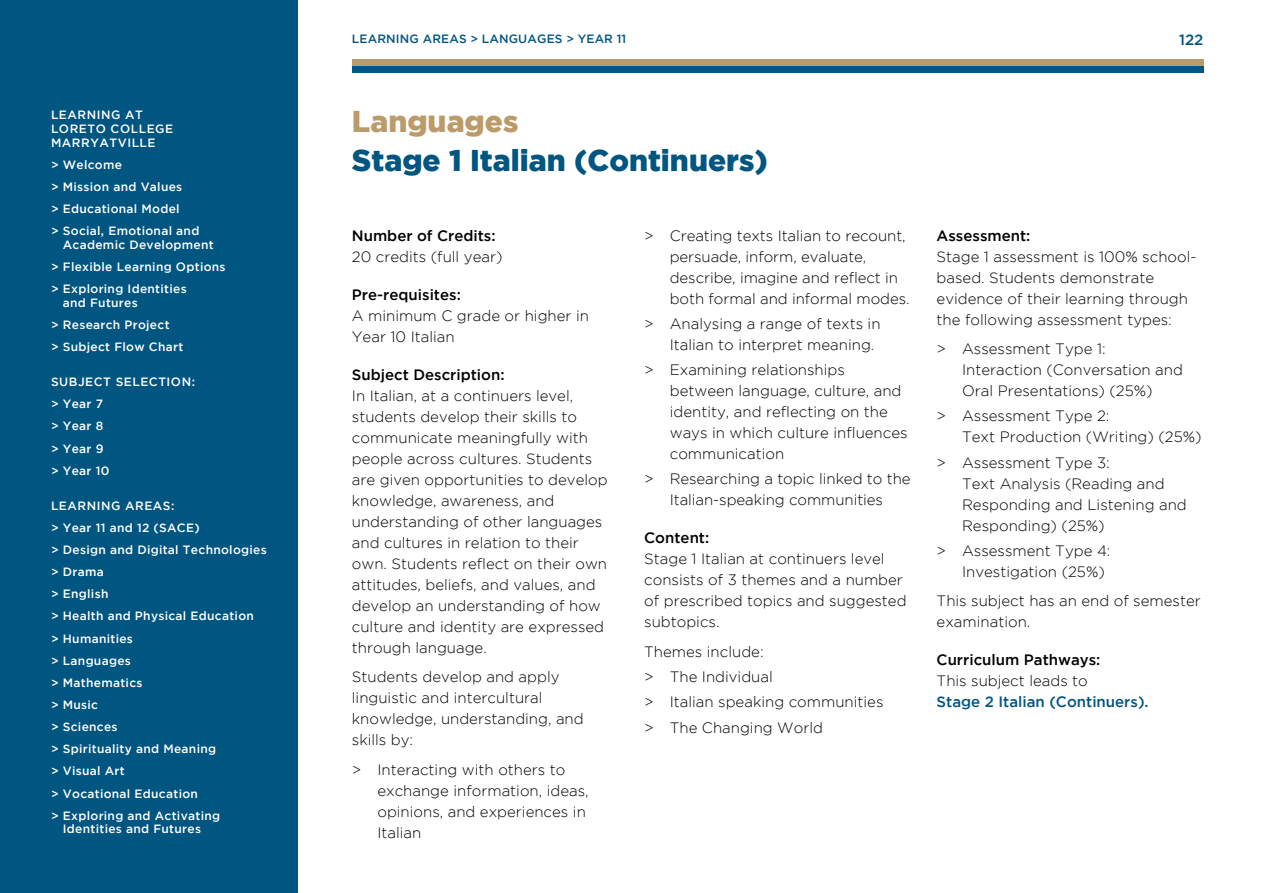
<style>
.page{position:relative;width:1263px;height:893px;background:#fff}
.page>*{position:absolute;margin:0;border:0;box-sizing:border-box;transform-origin:0 0}
.t1{font:900 30px "Gotham";color:#005581}
.t2{font:900 30px "Gotham";color:#bc9b6a}
.t3{font:300 15px/21px "Gotham";color:#000}
.t4{font:500 15px "Gotham";color:#000}
.t5{font:500 15px "Gotham";color:#005581}
.t6{font:500 12px/22.2px "Gotham";letter-spacing:.025em;color:#fff}
.t7{font:500 12px/22.2px "Gotham";letter-spacing:.045em;color:#fff}
.t8{font:500 12px "Gotham";letter-spacing:.015em;color:#005581}
</style>
<div class="page">
<div style="left:0;top:0;width:298px;height:893px;background:#005581"></div>
<div style="left:352px;top:66px;width:851px;height:7px;background:#005581"></div>
<div style="left:352px;top:59px;width:851px;height:7px;background:#bc9b6a"></div>
<p class="t7" style="left:51px;top:108px;width:124px;line-height:13.6px">LEARNING AT<br>LORETO COLLEGE<br>MARRYATVILLE</p>
<p class="t6" style="left:51px;top:153px;width:150px">&gt; Welcome<br>&gt; Mission and Values<br>&gt; Educational Model<br>&gt; Social, Emotional and</p>
<p class="t6" style="left:51px;top:233px;width:176px;text-indent:12px">Academic Development<br>&gt; Flexible Learning Options &gt; Exploring Identities</p>
<p class="t6" style="left:51px;top:291px;width:134px;text-indent:12px">and Futures<br>&gt; Research Project<br>&gt; Subject Flow Chart</p>
<p class="t7" style="left:51px;top:370px;width:146px">SUBJECT SELECTION: &gt; Year 7<br>&gt; Year 8<br>&gt; Year 9<br>&gt; Year 10</p>
<p class="t6" style="left:51px;top:494px;width:217px">LEARNING AREAS:<br>&gt; Year 11 and 12 (SACE)<br>&gt; Design and Digital Technologies &gt; Drama<br>&gt; English<br>&gt; Health and Physical Education<br>&gt; Humanities<br>&gt; Languages<br>&gt; Mathematics<br>&gt; Music<br>&gt; Sciences<br>&gt; Spirituality and Meaning<br>&gt; Visual Art<br>&gt; Vocational Education<br>&gt; Exploring and Activating</p>
<p class="t6" style="left:63px;top:818px;width:140px">Identities and Futures</p>
<p class="t8" style="left:352px;top:32px;width:276px">LEARNING AREAS &gt; LANGUAGES &gt; YEAR 11</p>
<h1 class="t2" style="left:352px;top:104px;width:168px">Languages</h1>
<h1 class="t1" style="left:352px;top:143px;width:417px">Stage 1 Italian (Continuers)</h1>
<p class="t4" style="left:352px;top:227px;width:145px">Number of Credits:</p>
<p class="t3" style="left:352px;top:246px;width:152px">20 credits (full year)</p>
<p class="t4" style="left:352px;top:286px;width:110px">Pre-requisites:</p>
<p class="t3" style="left:352px;top:305px;width:239px">A minimum C grade or higher in<br>Year 10 Italian</p>
<p class="t4" style="left:352px;top:366px;width:154px">Subject Description:</p>
<p class="t3" style="left:352px;top:385px;width:257px">In Italian, at a continuers level, students develop their skills to communicate meaningfully with people across cultures. Students are given opportunities to develop knowledge, awareness, and understanding of other languages and cultures in relation to their own. Students reflect on their own attitudes, beliefs, and values, and develop an understanding of how culture and identity are expressed through language.</p>
<p class="t3" style="left:352px;top:666px;width:233px">Students develop and apply linguistic and intercultural knowledge, understanding, and skills by:</p>
<p class="t3" style="left:377px;top:759px;width:213px;text-indent:-26px">&gt; Interacting with others to exchange information, ideas, opinions, and experiences in<br>Italian</p>
<p class="t3" style="left:670px;top:225px;width:241px;text-indent:-26px">&gt; Creating texts Italian to recount, persuade, inform, evaluate, describe, imagine and reflect in both formal and informal modes.</p>
<p class="t3" style="left:670px;top:313px;width:212px;text-indent:-26px">&gt; Analysing a range of texts in<br>Italian to interpret meaning.</p>
<p class="t3" style="left:670px;top:359px;width:239px;text-indent:-26px">&gt; Examining relationships between language, culture, and identity, and reflecting on the ways in which culture influences communication</p>
<p class="t3" style="left:644px;top:468px;width:268px;text-align:center">&gt; Researching a topic linked to the<br>Italian-speaking communities</p>
<p class="t4" style="left:644px;top:529px;width:67px">Content:</p>
<p class="t3" style="left:644px;top:548px;width:264px">Stage 1 Italian at continuers level consists of 3 themes and a number of prescribed topics and suggested subtopics.</p>
<p class="t3" style="left:644px;top:639px;width:241px;line-height:25.2px">Themes include:<br>&gt; The Individual<br>&gt; Italian speaking communities &gt; The Changing World</p>
<p class="t5" style="left:1179px;top:31px;width:26px">122</p>
<p class="t4" style="left:936px;top:227px;width:95px">Assessment:</p>
<p class="t3" style="left:936px;top:246px;width:261px">Stage 1 assessment is 100% school&shy;based. Students demonstrate evidence of their learning through the following assessment types:</p>
<p class="t3" style="left:962px;top:338px;width:222px;text-indent:-26px">&gt; Assessment Type 1:<br>Interaction (Conversation and<br>Oral Presentations) (25%)</p>
<p class="t3" style="left:962px;top:405px;width:241px;text-indent:-26px">&gt; Assessment Type 2:<br>Text Production (Writing) (25%)</p>
<p class="t3" style="left:962px;top:452px;width:226px;text-indent:-26px">&gt; Assessment Type 3:<br>Text Analysis (Reading and<br>Responding and Listening and<br>Responding) (25%)</p>
<p class="t3" style="left:962px;top:540px;width:150px;text-indent:-26px">&gt; Assessment Type 4:<br>Investigation (25%)</p>
<p class="t3" style="left:936px;top:590px;width:266px">This subject has an end of semester examination.</p>
<p class="t4" style="left:936px;top:651px;width:165px">Curriculum Pathways:</p>
<p class="t3" style="left:936px;top:670px;width:153px">This subject leads to</p>
<p class="t5" style="left:936px;top:693px;width:214px">Stage 2 Italian (Continuers).</p>
</div>
